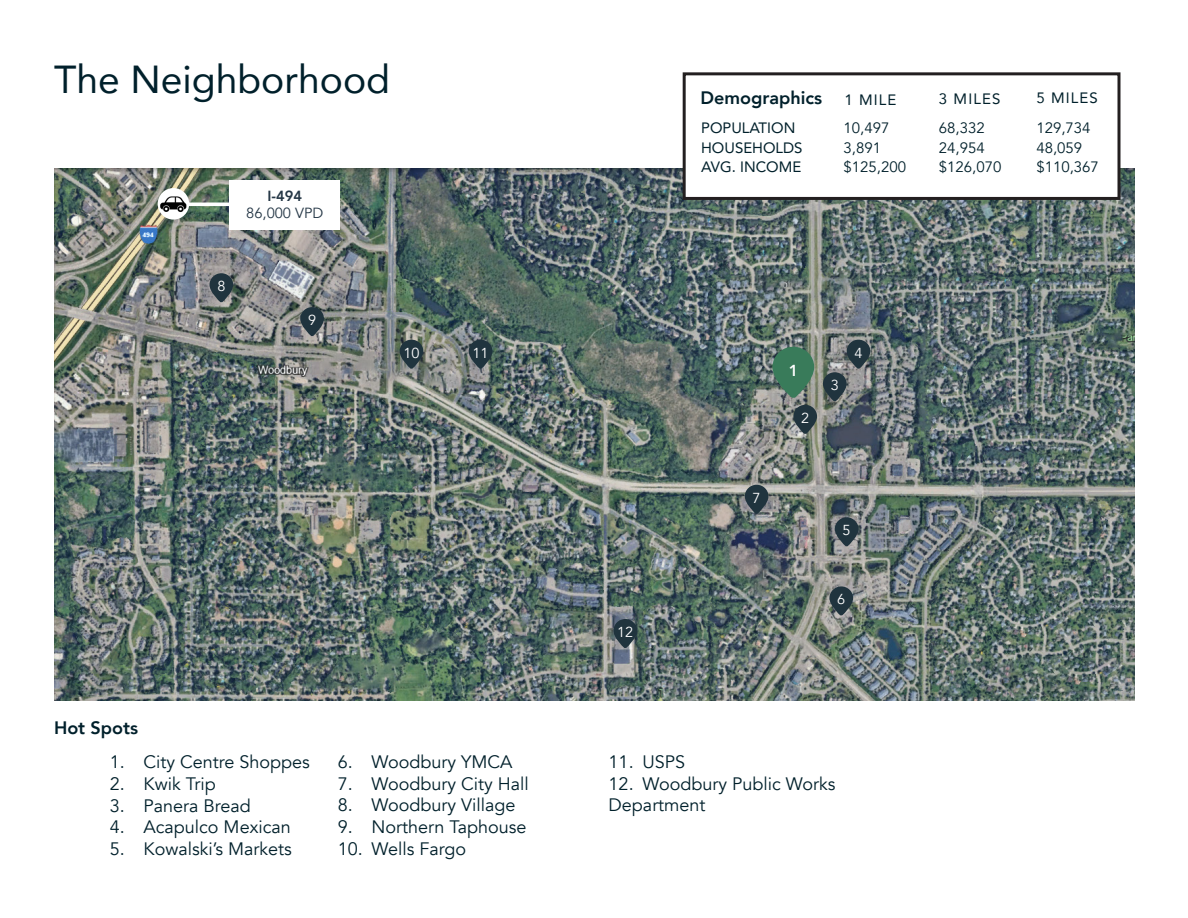
<style>
.page{position:relative;width:1188px;height:918px;background:#fff}
.page>*{position:absolute;margin:0;border:0;box-sizing:border-box;transform-origin:0 0}
.t1{font:39px "Avenir";color:#00202b}
.t2{font:18px/21.6px "Avenir";color:#00202b}
.t3{font:800 18px "Avenir";color:#00202b}
.t4{font:800 15.9px "Avenir";color:#fff}
.t5{font:15px "Avenir";color:#00202b}
.t6{font:15px "Avenir";color:#00202b}
.t7{font:14.7px "Avenir";color:#253746}
.t8{font:800 14.7px "Avenir";color:#253746}
.t9{font:14.4px "Avenir";color:#fff}
</style>
<div class="page">
<img style="left:54px;top:169px;width:1080px;height:532px">
<div style="left:773px;top:347px;width:41px;height:51px;background:#397b5a;border-radius:20px"></div>
<div style="left:210px;top:273px;width:23px;height:29px;background:#20343e;border-radius:11px"></div>
<div style="left:847px;top:340px;width:23px;height:29px;background:#20343e;border-radius:11px"></div>
<svg style="left:835px;top:517px;width:24px;height:29px"></svg>
<svg style="left:745px;top:485px;width:23px;height:29px"></svg>
<svg style="left:300px;top:307px;width:24px;height:29px"></svg>
<div style="left:400px;top:340px;width:23px;height:29px;background:#20343e;border-radius:11px"></div>
<svg style="left:793px;top:405px;width:24px;height:29px"></svg>
<svg style="left:823px;top:372px;width:24px;height:29px"></svg>
<svg style="left:829px;top:586px;width:24px;height:29px"></svg>
<div style="left:230px;top:180px;width:110px;height:50px;background:#fff"></div>
<hr style="left:176px;top:203px;width:69px;height:3px;background:#fff">
<img style="left:158px;top:188px;width:31px;height:32px;border-radius:16px">
<div style="left:469px;top:340px;width:23px;height:29px;background:#20343e;border-radius:11px"></div>
<svg style="left:613px;top:619px;width:24px;height:29px"></svg>
<div style="left:684px;top:74px;width:435px;height:124px;background:#fff"></div>
<div style="left:683px;top:72px;width:437px;height:128px;border:3px solid #231f20"></div>
<p class="t1" style="left:54px;top:48px;width:338px">The Neighborhood</p>
<p class="t8" style="left:268px;top:184px;width:36px">I-494</p>
<p class="t7" style="left:246px;top:204px;width:79px">86,000 VPD</p>
<p class="t9" style="left:217px;top:278px;width:10px">8</p>
<p class="t9" style="left:308px;top:312px;width:10px">9</p>
<p class="t9" style="left:403px;top:344px;width:18px">10</p>
<p class="t9" style="left:473px;top:344px;width:18px">11</p>
<p class="t3" style="left:54px;top:713px;width:86px">Hot Spots</p>
<p class="t2" style="left:110px;top:752px;width:202px">1. City Centre Shoppes</p>
<p class="t2" style="left:110px;top:773px;width:108px">2. Kwik Trip</p>
<p class="t2" style="left:110px;top:795px;width:143px">3. Panera Bread</p>
<p class="t2" style="left:110px;top:817px;width:182px">4. Acapulco Mexican</p>
<p class="t2" style="left:110px;top:838px;width:184px">5. Kowalski’s Markets</p>
<p class="t2" style="left:338px;top:751px;width:176px">6. Woodbury YMCA</p>
<p class="t2" style="left:338px;top:773px;width:193px">7. Woodbury City Hall</p>
<p class="t2" style="left:338px;top:795px;width:179px">8. Woodbury Village</p>
<p class="t2" style="left:338px;top:816px;width:190px">9. Northern Taphouse</p>
<p class="t2" style="left:338px;top:838px;width:130px">10. Wells Fargo</p>
<p class="t3" style="left:700px;top:84px;width:123px">Demographics</p>
<p class="t6" style="left:701px;top:116px;width:96px">POPULATION</p>
<p class="t6" style="left:701px;top:136px;width:103px">HOUSEHOLDS</p>
<p class="t6" style="left:701px;top:155px;width:102px">AVG. INCOME</p>
<p class="t6" style="left:844px;top:88px;width:54px">1 MILE</p>
<p class="t6" style="left:939px;top:87px;width:63px">3 MILES</p>
<p class="t6" style="left:1036px;top:86px;width:63px">5 MILES</p>
<p class="t5" style="left:844px;top:119px;width:47px">10,497</p>
<p class="t5" style="left:844px;top:139px;width:39px">3,891</p>
<p class="t5" style="left:844px;top:158px;width:64px">$125,200</p>
<p class="t5" style="left:939px;top:119px;width:47px">68,332</p>
<p class="t5" style="left:939px;top:139px;width:47px">24,954</p>
<p class="t5" style="left:939px;top:158px;width:64px">$126,070</p>
<p class="t5" style="left:1036px;top:119px;width:56px">129,734</p>
<p class="t5" style="left:1036px;top:139px;width:47px">48,059</p>
<p class="t5" style="left:1036px;top:158px;width:64px">$110,367</p>
<p class="t9" style="left:617px;top:624px;width:18px">12</p>
<p class="t9" style="left:753px;top:489px;width:10px">7</p>
<p class="t4" style="left:789px;top:358px;width:11px">1</p>
<p class="t9" style="left:801px;top:409px;width:10px">2</p>
<p class="t9" style="left:831px;top:377px;width:10px">3</p>
<p class="t9" style="left:854px;top:344px;width:10px">4</p>
<p class="t9" style="left:843px;top:522px;width:10px">5</p>
<p class="t9" style="left:837px;top:591px;width:10px">6</p>
<p class="t2" style="left:609px;top:751px;width:78px">11. USPS</p>
<p class="t2" style="left:609px;top:773px;width:228px">12. Woodbury Public Works<br>Department</p>
</div>
